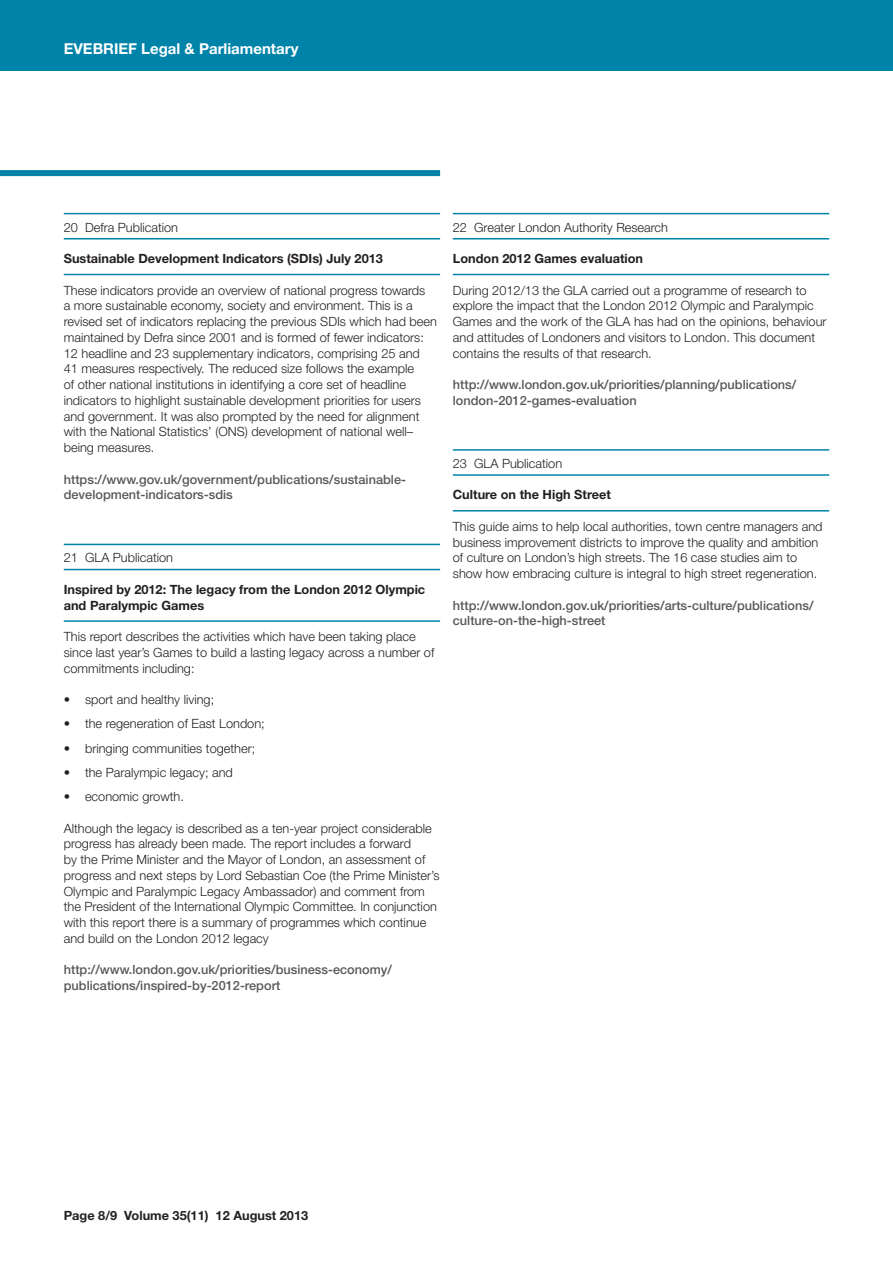
<style>
.page{position:relative;width:893px;height:1263px;background:#fff}
.page>*{position:absolute;margin:0;border:0;box-sizing:border-box;transform-origin:0 0}
.t1{font:700 15px "Helvetica Neue";color:#fff}
.t2{font:300 12.75px/15.8px "Helvetica Neue";color:#231f20}
.t3{font:500 12.75px/15.8px "Helvetica Neue LT";color:#57585a}
.t4{font:700 12.75px/15.8px "Helvetica Neue";color:#231f20}
</style>
<div class="page">
<div style="left:0;top:0;width:893px;height:70px;background:#0083a9"></div>
<div style="left:0;top:170px;width:440px;height:6px;background:#0083a9"></div>
<hr style="left:64px;top:213px;width:376px;height:1px;background:#0083a9">
<hr style="left:64px;top:238px;width:376px;height:1px;background:#0083a9">
<hr style="left:64px;top:274px;width:376px;height:1px;background:#0083a9">
<hr style="left:64px;top:544px;width:376px;height:1px;background:#0083a9">
<hr style="left:64px;top:569px;width:376px;height:1px;background:#0083a9">
<hr style="left:64px;top:620px;width:376px;height:2px;background:#0083a9">
<hr style="left:453px;top:213px;width:376px;height:1px;background:#0083a9">
<hr style="left:453px;top:238px;width:376px;height:1px;background:#0083a9">
<hr style="left:453px;top:274px;width:376px;height:1px;background:#0083a9">
<hr style="left:453px;top:449px;width:376px;height:2px;background:#0083a9">
<hr style="left:453px;top:474px;width:376px;height:2px;background:#0083a9">
<hr style="left:453px;top:510px;width:376px;height:1px;background:#0083a9">
<p class="t1" style="left:64px;top:40px;width:236px">EVEBRIEF Legal &amp; Parliamentary</p>
<p class="t2" style="left:64px;top:219px;width:116px">20 Defra Publication</p>
<p class="t4" style="left:64px;top:250px;width:321px">Sustainable Development Indicators (SDIs) July 2013</p>
<p class="t2" style="left:64px;top:282px;width:375px">These indicators provide an overview of national progress towards<br>a more sustainable economy, society and environment. This is a revised set of indicators replacing the previous SDIs which had been maintained by Defra since 2001 and is formed of fewer indicators:<br>12 headline and 23 supplementary indicators, comprising 25 and 41 measures respectively. The reduced size follows the example<br>of other national institutions in identifying a core set of headline indicators to highlight sustainable development priorities for users and government. It was also prompted by the need for alignment with the National Statistics’ (ONS) development of national well– being measures.</p>
<p class="t3" style="left:64px;top:471px;width:344px">https://www.gov.uk/government/publications/sustainable&shy;development-indicators-sdis</p>
<p class="t2" style="left:64px;top:550px;width:111px">21 GLA Publication</p>
<p class="t4" style="left:64px;top:581px;width:363px">Inspired by 2012: The legacy from the London 2012 Olympic and Paralympic Games</p>
<p class="t2" style="left:64px;top:628px;width:372px">This report describes the activities which have been taking place since last year’s Games to build a lasting legacy across a number of commitments including:</p>
<p class="t2" style="left:64px;top:691px;width:152px">• sport and healthy living;</p>
<p class="t2" style="left:64px;top:716px;width:203px">• the regeneration of East London;</p>
<p class="t2" style="left:64px;top:740px;width:193px">• bringing communities together;</p>
<p class="t2" style="left:64px;top:764px;width:171px">• the Paralympic legacy; and</p>
<p class="t2" style="left:64px;top:788px;width:122px">• economic growth.</p>
<p class="t2" style="left:64px;top:820px;width:377px">Although the legacy is described as a ten-year project considerable progress has already been made. The report includes a forward<br>by the Prime Minister and the Mayor of London, an assessment of progress and next steps by Lord Sebastian Coe (the Prime Minister’s Olympic and Paralympic Legacy Ambassador) and comment from the President of the International Olympic Committee. In conjunction with this report there is a summary of programmes which continue and build on the London 2012 legacy</p>
<p class="t3" style="left:64px;top:962px;width:330px">http://www.london.gov.uk/priorities/business-economy/ publications/inspired-by-2012-report</p>
<p class="t2" style="left:453px;top:219px;width:217px">22 Greater London Authority Research</p>
<p class="t4" style="left:453px;top:250px;width:192px">London 2012 Games evaluation</p>
<p class="t2" style="left:453px;top:282px;width:375px">During 2012/13 the GLA carried out a programme of research to explore the impact that the London 2012 Olympic and Paralympic Games and the work of the GLA has had on the opinions, behaviour and attitudes of Londoners and visitors to London. This document contains the results of that research.</p>
<p class="t3" style="left:453px;top:377px;width:345px">http://www.london.gov.uk/priorities/planning/publications/ london-2012-games-evaluation</p>
<p class="t2" style="left:453px;top:455px;width:111px">23 GLA Publication</p>
<p class="t4" style="left:453px;top:487px;width:159px">Culture on the High Street</p>
<p class="t2" style="left:453px;top:518px;width:371px">This guide aims to help local authorities, town centre managers and business improvement districts to improve the quality and ambition of culture on London’s high streets. The 16 case studies aim to show how embracing culture is integral to high street regeneration.</p>
<p class="t3" style="left:453px;top:597px;width:362px">http://www.london.gov.uk/priorities/arts-culture/publications/ culture-on-the-high-street</p>
<p class="t4" style="left:64px;top:1208px;width:246px">Page 8/9 Volume 35(11) 12 August 2013</p>
</div>
